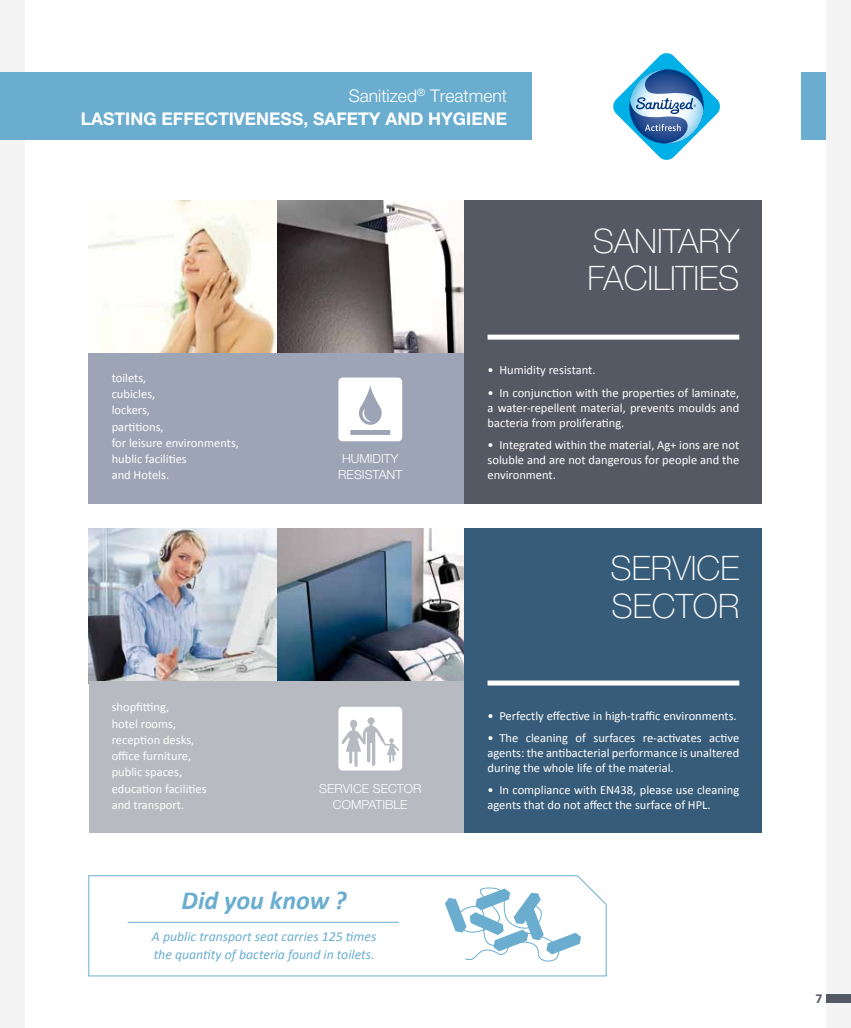
<style>
.page{position:relative;width:851px;height:1028px;background:#fff}
.page>*{position:absolute;margin:0;border:0;box-sizing:border-box;transform-origin:0 0}
.t1{font:100 33.75px/37.5px "Helvetica Neue";color:#fff}
.t2{font:italic 700 26.12px "Calibri";color:#6aadcf}
.t3{font:700 17.5px "Helvetica Neue";color:#fff}
.t4{font:300 17.5px "Helvetica Neue";color:#fff}
.t5{font:italic 13.75px/17.9px "Calibri";color:#6aadcf}
.t6{font:700 13.75px "Calibri";color:#555963}
.t7{font:12.5px/16.2px "Calibri";color:#fff}
.t8{font:300 12.5px/16.2px "Helvetica Neue";color:#fff;text-align:center}
</style>
<div class="page">
<svg style="left:88px;top:875px;width:518px;height:101px"></svg>
<svg style="left:445px;top:887px;width:136px;height:77px"></svg>
<div style="left:0;top:0;width:25px;height:1028px;background:#f4f4f5"></div>
<div style="left:826px;top:0;width:24px;height:1028px;background:#f4f4f5"></div>
<img style="left:89px;top:528px;width:375px;height:153px">
<img style="left:89px;top:200px;width:375px;height:153px">
<div style="left:89px;top:681px;width:379px;height:151px;background:#b8bac1"></div>
<div style="left:464px;top:528px;width:298px;height:304px;background:#375c79"></div>
<div style="left:89px;top:353px;width:378px;height:150px;background:#9da4b5"></div>
<div style="left:464px;top:200px;width:298px;height:303px;background:#555963"></div>
<div style="left:0;top:72px;width:531px;height:68px;background:#6aadcf"></div>
<div style="left:801px;top:72px;width:25px;height:68px;background:#6aadcf"></div>
<svg style="left:338px;top:706px;width:64px;height:64px"></svg>
<svg style="left:338px;top:377px;width:64px;height:64px"></svg>
<svg style="left:613px;top:53px;width:106px;height:107px"></svg>
<div style="left:487px;top:680px;width:252px;height:5px;background:#fff"></div>
<div style="left:487px;top:334px;width:252px;height:5px;background:#fff"></div>
<hr style="left:128px;top:922px;width:271px;height:1px;background:#6aadcf">
<div style="left:826px;top:994px;width:24px;height:9px;background:#555963"></div>
<h3 class="t4" style="left:348px;top:85px;width:160px">Sanitized<sup>®</sup> Treatment</h3>
<h3 class="t3" style="left:81px;top:108px;width:45px">LASTING</h3>
<h3 class="t3" style="left:162px;top:108px;width:11px">EFFECTI</h3>
<h3 class="t3" style="left:234px;top:108px;width:24px">VENE</h3>
<h3 class="t3" style="left:280px;top:108px;width:56px">SS, SAFET</h3>
<h3 class="t3" style="left:369px;top:108px;width:30px">Y AND</h3>
<h3 class="t3" style="left:428px;top:108px;width:37px">HYGIENE</h3>
<h1 class="t1" style="left:587px;top:222px;width:153px">SANITARY<br>FACILITIES</h1>
<p class="t7" style="left:112px;top:370px;width:129px">toilets,<br>cubicles,<br>lockers,<br>partitions,<br>for leisure environments, hublic facilities<br>and Hotels.</p>
<p class="t8" style="left:338px;top:450px;width:66px">HUMIDITY<br>RESISTANT</p>
<p class="t7" style="left:487px;top:362px;width:109px">• Humidity resistant.</p>
<p class="t7" style="left:487px;top:385px;width:253px;line-height:15px;text-align:justify">• In conjunction with the properties of laminate, a water-repellent material, prevents moulds and bacteria from proliferating.</p>
<p class="t7" style="left:487px;top:437px;width:253px;line-height:15px;text-align:justify">• Integrated within the material, Ag+ ions are not soluble and are not dangerous for people and the environment.</p>
<h1 class="t1" style="left:610px;top:549px;width:130px">SERVICE<br>SECTOR</h1>
<p class="t7" style="left:112px;top:699px;width:96px">shopfitting,<br>hotel rooms, reception desks, office furniture, public spaces, education facilities and transport.</p>
<p class="t7" style="left:487px;top:707px;width:251px">• Perfectly effective in high-traffic environments.</p>
<p class="t7" style="left:487px;top:730px;width:253px;line-height:15px;text-align:justify">• The cleaning of surfaces re-activates active agents: the antibacterial performance is unaltered during the whole life of the material.</p>
<p class="t7" style="left:487px;top:782px;width:253px;line-height:15px">• In compliance with EN438, please use cleaning agents that do not affect the surface of HPL.</p>
<p class="t8" style="left:319px;top:780px;width:104px">SERVICE SECTOR<br>COMPATIBLE</p>
<h2 class="t2" style="left:181px;top:884px;width:167px">Did you know ?</h2>
<p class="t5" style="left:152px;top:927px;width:226px">A public transport seat carries 125 times the quantity of bacteria found in toilets.</p>
<p class="t6" style="left:815px;top:989px;width:8px">7</p>
</div>
